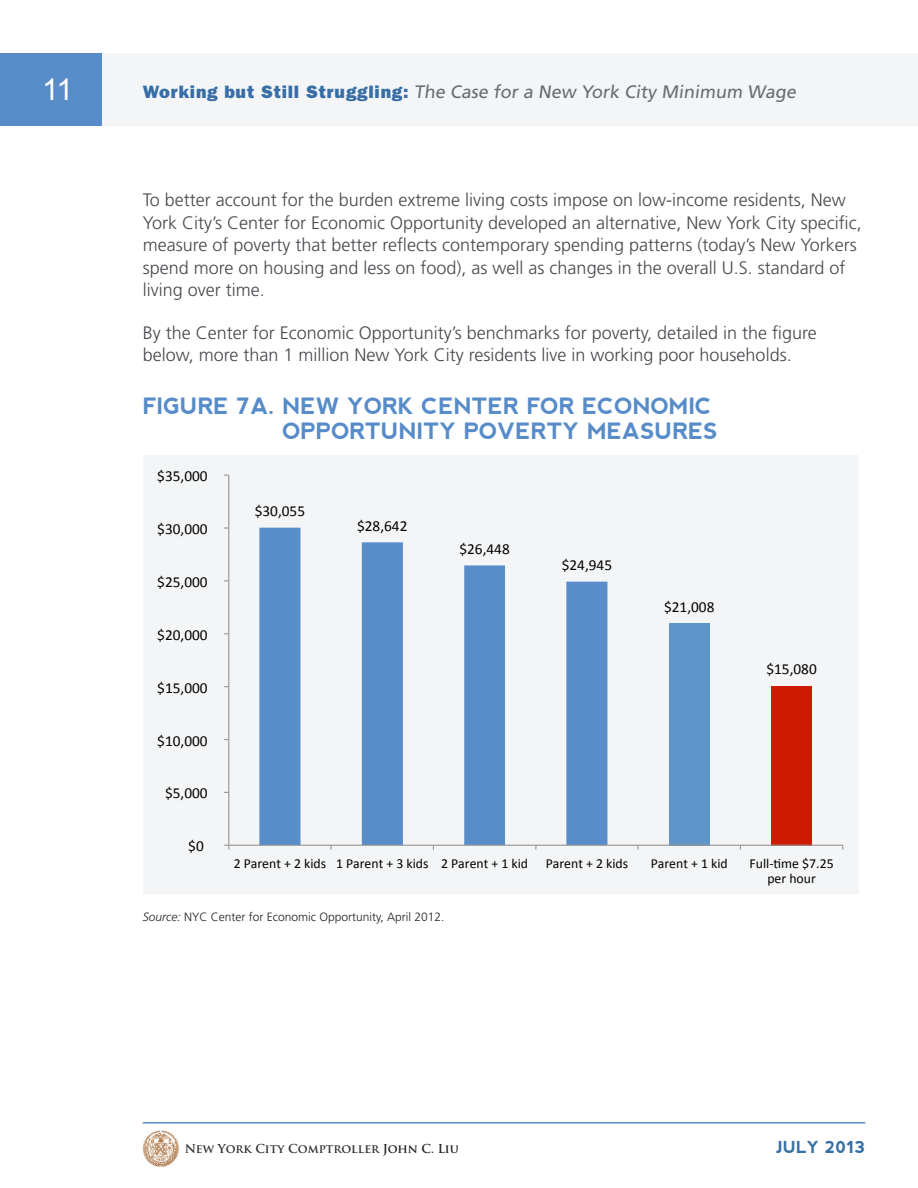
<style>
.page{position:relative;width:918px;height:1188px;background:#fff}
.page>*{position:absolute;margin:0;border:0;box-sizing:border-box;transform-origin:0 0}
.t1{font:30px "Arial";color:#fff}
.Header_Gray{font:700 22.5px/25.5px "nevis";color:#578cc9;text-align:right}
.Big_Text_Gray{font:300 18px/22.5px "Frutiger";color:#46484d}
.t2{font:18px "Frutiger";color:#6c6d70}
.t3{font:700 16.5px "nevis";color:#386ea6}
.t4{font:15.3px "Calibri";color:#000}
.t5{font:13.8px/15.3px "Calibri";color:#000;text-align:center}
.Big_Text_Gray-2{font:300 12px "Frutiger";color:#231f20}
.t6{font:700 12px "Trajan Pro";color:#312f30}
.s1{font-family:"ITC Franklin Gothic Std Hvy";color:#386ea6}
.s2{font-style:italic}
.s3{color:#231f20}
</style>
<div class="page">
<div style="left:103px;top:53px;width:815px;height:73px;background:#f4f5f6"></div>
<div style="left:0;top:53px;width:101px;height:73px;background:#578cc9"></div>
<img style="left:143px;top:1130px;width:36px;height:37px">
<hr style="left:143px;top:1122px;width:722px;height:2px;background:#578cc9">
<div style="left:143px;top:456px;width:715px;height:438px;background:#f4f5f6"></div>
<div style="left:669px;top:623px;width:41px;height:222px;background:#6095c9"></div>
<div style="left:771px;top:686px;width:41px;height:159px;background:#ce1c00"></div>
<svg style="left:259px;top:528px;width:348px;height:317px"></svg>
<hr style="left:228px;top:475px;width:1px;height:370px;background:#989898">
<hr style="left:229px;top:845px;width:614px;height:1px;background:#989898">
<h1 class="t1" style="left:42px;top:70px;width:33px">11</h1>
<p class="t2" style="left:143px;top:81px;width:657px"><span class="s1">Wor ki ng but St i l l St r uggl i ng:</span> The Case for a New York City Minimum Wage</p>
<p class="Big_Text_Gray" style="left:143px;top:189px;width:721px">To better account for the burden extreme living costs impose on low-income residents, New York City’s Center for Economic Opportunity developed an alternative, New York City specific, measure of poverty that better reflects contemporary spending patterns (today’s New Yorkers spend more on housing and less on food), as well as changes in the overall U.S. standard of living over time.</p>
<p class="Big_Text_Gray" style="left:143px;top:321px;width:676px">By the Center for Economic Opportunity’s benchmarks for poverty, detailed in the figure below, more than 1 million New York City residents live in working poor households.</p>
<p class="Header_Gray" style="left:143px;top:393px;width:577px">FIGURE 7A. NEW YORK CENTER FOR ECONOMIC<br>OPPORTUNITY POVERTY MEASURES</p>
<p class="t4" style="left:157px;top:467px;width:52px">$35,000</p>
<p class="t4" style="left:157px;top:519px;width:52px">$30,000</p>
<p class="t4" style="left:157px;top:572px;width:52px">$25,000</p>
<p class="t4" style="left:157px;top:625px;width:52px">$20,000</p>
<p class="t4" style="left:157px;top:678px;width:52px">$15,000</p>
<p class="t4" style="left:157px;top:731px;width:52px">$10,000</p>
<p class="t4" style="left:165px;top:784px;width:44px">$5,000</p>
<p class="t4" style="left:188px;top:837px;width:17px">$0</p>
<p class="t4" style="left:255px;top:501px;width:52px">$30,055</p>
<p class="t4" style="left:357px;top:516px;width:52px">$28,642</p>
<p class="t4" style="left:459px;top:539px;width:52px">$26,448</p>
<p class="t4" style="left:562px;top:555px;width:52px">$24,945</p>
<p class="t4" style="left:664px;top:597px;width:52px">$21,008</p>
<p class="t4" style="left:766px;top:660px;width:52px">$15,080</p>
<p class="t5" style="left:234px;top:856px;width:296px">2 Parent + 2 kids 1 Parent + 3 kids 2 Parent + 1 kid</p>
<p class="t5" style="left:546px;top:856px;width:84px">Parent + 2 kids</p>
<p class="t5" style="left:651px;top:856px;width:79px">Parent + 1 kid</p>
<p class="t5" style="left:750px;top:856px;width:86px">Full-time $7.25 per hour</p>
<p class="Big_Text_Gray-2" style="left:143px;top:910px;width:303px"><span class="s2">Source:</span> NYC Center for Economic Opportunity, April 2012.</p>
<p class="t6" style="left:185px;top:1142px;width:276px">New York City Comptroller <span class="s3">John C. Liu</span></p>
<p class="t3" style="left:776px;top:1138px;width:91px">JULY 2013</p>
</div>
